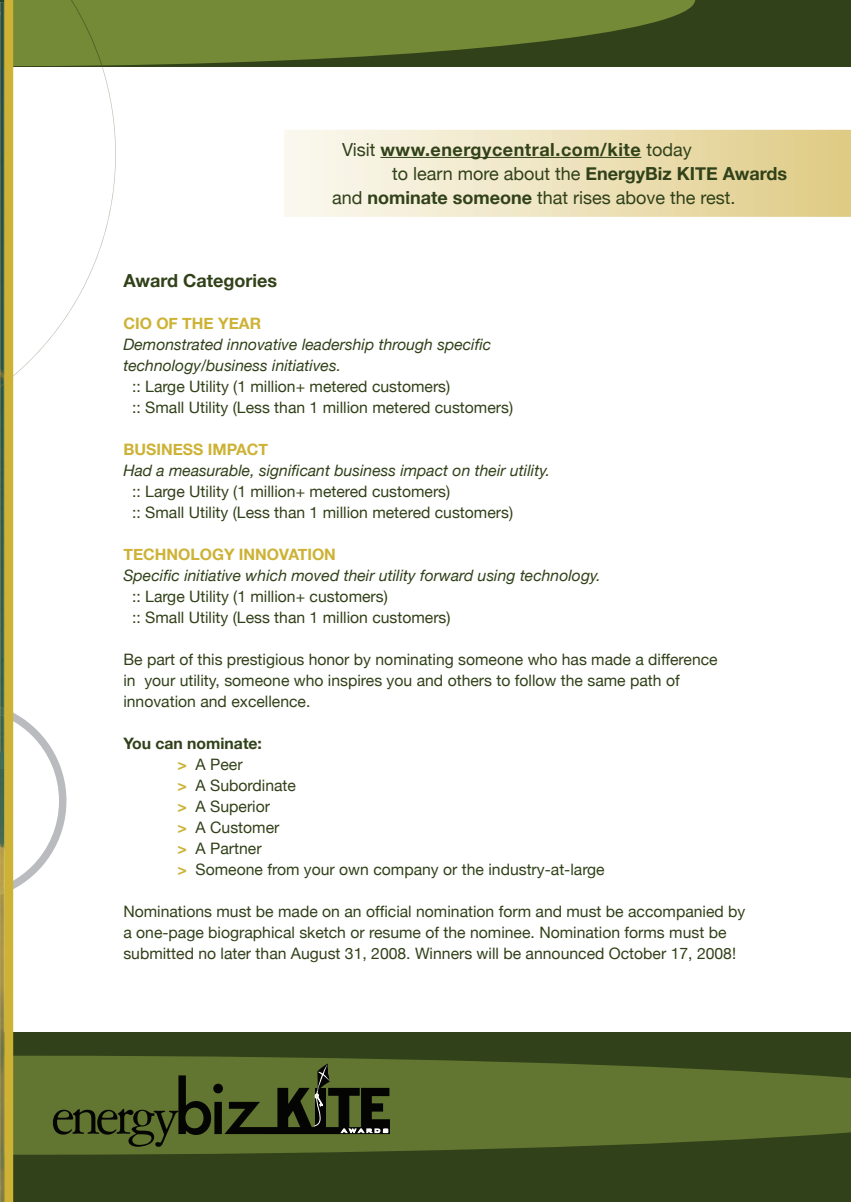
<style>
.page{position:relative;width:851px;height:1202px;background:#fff}
.page>*{position:absolute;margin:0;border:0;box-sizing:border-box;transform-origin:0 0}
.t1{font:18px "Helvetica Neue";color:#314119}
.t2{font:700 18px "Helvetica Neue";letter-spacing:.03em;color:#314119}
.t3{font:700 18px "Helvetica Neue";color:#314119}
.t4{font:15.75px/21px "Helvetica Neue";color:#314119}
.t5{font:italic 15.75px/21px "Helvetica Neue";color:#314119}
.t6{font:700 15.75px "Helvetica Neue";color:#cdb235}
.s1{font-weight:400}
.s2{font-weight:700}
.s3{font-weight:700;color:#cdb235}
</style>
<div class="page">
<div style="left:0;top:0;width:850px;height:67px;background:#314119"></div>
<svg style="left:116px;top:0;width:579px;height:66px;fill:#748a36"></svg>
<div style="left:0;top:1032px;width:850px;height:170px;background:#314119"></div>
<svg style="left:13px;top:1055px;width:837px;height:99px;fill:#627631"></svg>
<svg style="left:53px;top:1063px;width:337px;height:83px"></svg>
<svg style="left:284px;top:130px;width:566px;height:87px"></svg>
<hr style="left:380px;top:157px;width:261px;height:1px;background:#314119">
<img style="left:0;top:895px;width:4px;height:307px">
<img style="left:0;top:387px;width:4px;height:320px">
<svg style="left:0;top:707px;width:66px;height:188px"></svg>
<div style="left:4px;top:0;width:9px;height:1202px;background:#cdb235"></div>
<svg style="left:0;top:0;width:116px;height:387px"></svg>
<p class="t2" style="left:342px;top:138px;width:351px"><span class="s1">Visit</span> www.energycentral.com/kite <span class="s1">today</span></p>
<p class="t1" style="left:392px;top:162px;width:396px">to learn more about the <span class="s2">EnergyBiz KITE Awards</span></p>
<p class="t1" style="left:332px;top:186px;width:405px">and <span class="s2">nominate someone</span> that rises above the rest.</p>
<p class="t3" style="left:123px;top:269px;width:155px">Award Categories</p>
<p class="t6" style="left:123px;top:313px;width:139px">CIO OF THE YEAR</p>
<p class="t5" style="left:123px;top:333px;width:369px">Demonstrated innovative leadership through specific technology/business initiatives.</p>
<p class="t4" style="left:132px;top:375px;width:382px">:: Large Utility (1 million+ metered customers)<br>:: Small Utility (Less than 1 million metered customers)</p>
<p class="t6" style="left:123px;top:439px;width:146px">BUSINESS IMPACT</p>
<p class="t5" style="left:123px;top:459px;width:428px">Had a measurable, significant business impact on their utility.</p>
<p class="t4" style="left:132px;top:480px;width:382px">:: Large Utility (1 million+ metered customers)<br>:: Small Utility (Less than 1 million metered customers)</p>
<p class="t6" style="left:123px;top:544px;width:214px">TECHNOLOGY INNOVATION</p>
<p class="t5" style="left:123px;top:564px;width:479px">Specific initiative which moved their utility forward using technology.</p>
<p class="t4" style="left:132px;top:585px;width:320px">:: Large Utility (1 million+ customers)<br>:: Small Utility (Less than 1 million customers)</p>
<p class="t4" style="left:123px;top:648px;width:595px">Be part of this prestigious honor by nominating someone who has made a difference in your utility, someone who inspires you and others to follow the same path of innovation and excellence.</p>
<p class="t4" style="left:177px;top:732px;width:429px;text-indent:-54px"><span class="s2">You can nominate:<br></span><span class="s3">&gt;</span> A Peer<br><span class="s3">&gt;</span> A Subordinate<br><span class="s3">&gt;</span> A Superior<br><span class="s3">&gt;</span> A Customer<br><span class="s3">&gt;</span> A Partner<br><span class="s3">&gt;</span> Someone from your own company or the industry-at-large</p>
<p class="t4" style="left:123px;top:900px;width:623px">Nominations must be made on an official nomination form and must be accompanied by a one-page biographical sketch or resume of the nominee. Nomination forms must be submitted no later than August 31, 2008. Winners will be announced October 17, 2008!</p>
</div>
